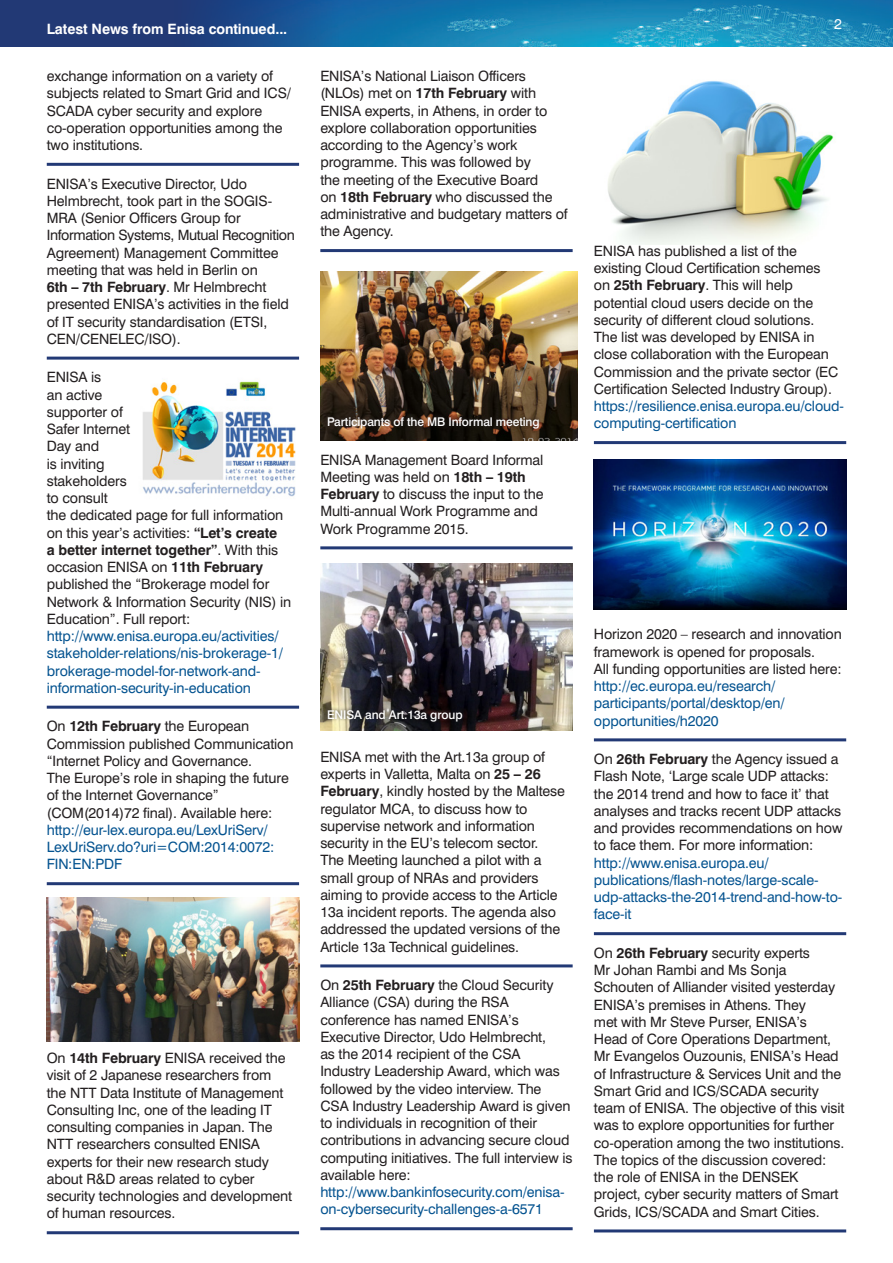
<style>
.page{position:relative;width:893px;height:1263px;background:#fff}
.page>*{position:absolute;margin:0;border:0;box-sizing:border-box;transform-origin:0 0}
.News_with_lines{font:14.25px/17.2px "Swiss 721 BT";letter-spacing:-.01em;color:#231f20}
.t1{font:700 14.25px "Swiss 721 BT";letter-spacing:-.005em;color:#fff}
.t2{font:14.25px "Swiss 721 BT";color:#fff}
.News_with_lines-2{font:500 12px "Swiss 721 BT";letter-spacing:-.01em;color:#fff}
.s1{font-weight:700}
.s2{color:#045390}
</style>
<div class="page">
<img style="left:475px;top:0;width:418px;height:47px">
<svg style="left:0;top:0;width:475px;height:47px;background:#1a508c"></svg>
<hr style="left:47px;top:163px;width:252px;height:3px;background:#223975">
<hr style="left:47px;top:357px;width:252px;height:3px;background:#223975">
<hr style="left:47px;top:706px;width:252px;height:3px;background:#223975">
<hr style="left:47px;top:882px;width:252px;height:3px;background:#223975">
<hr style="left:47px;top:1231px;width:252px;height:3px;background:#223975">
<hr style="left:320px;top:249px;width:253px;height:3px;background:#223975">
<hr style="left:320px;top:546px;width:253px;height:3px;background:#223975">
<hr style="left:320px;top:964px;width:253px;height:3px;background:#223975">
<hr style="left:320px;top:1227px;width:253px;height:3px;background:#223975">
<hr style="left:594px;top:441px;width:252px;height:3px;background:#223975">
<hr style="left:594px;top:738px;width:252px;height:3px;background:#223975">
<hr style="left:594px;top:932px;width:252px;height:3px;background:#223975">
<hr style="left:594px;top:1229px;width:252px;height:3px;background:#223975">
<img style="left:142px;top:381px;width:154px;height:116px">
<img style="left:47px;top:897px;width:252px;height:144px">
<img style="left:320px;top:271px;width:258px;height:169px">
<img style="left:320px;top:563px;width:253px;height:168px">
<div style="left:324px;top:413px;width:218px;height:19px;background:#231f20;opacity:.75"></div>
<div style="left:324px;top:706px;width:141px;height:18px;background:#231f20;opacity:.75"></div>
<img style="left:608px;top:81px;width:226px;height:164px">
<img style="left:594px;top:459px;width:252px;height:150px">
<p class="t1" style="left:47px;top:20px;width:242px">Latest News from Enisa continued...</p>
<p class="News_with_lines" style="left:47px;top:67px;width:246px">exchange information on a variety of subjects related to Smart Grid and ICS/ SCADA cyber security and explore co-operation opportunities among the two institutions.</p>
<p class="News_with_lines" style="left:47px;top:175px;width:250px">ENISA’s Executive Director, Udo Helmbrecht, took part in the SOGIS-MRA (Senior Officers Group for Information Systems, Mutual Recognition Agreement) Management Committee meeting that was held in Berlin on<br><span class="s1">6th – 7th February</span>. Mr Helmbrecht presented ENISA’s activities in the field of IT security standardisation (ETSI, CEN/CENELEC/ISO).</p>
<p class="News_with_lines" style="left:47px;top:369px;width:246px">ENISA is<br>an active<br>supporter of<br>Safer Internet<br>Day and<br>is inviting<br>stakeholders<br>to consult<br>the dedicated page for full information on this year’s activities: <span class="s1">“Let’s create<br>a better internet together”</span>. With this occasion ENISA on <span class="s1">11th February </span>published the “Brokerage model for<br>Network &amp; Information Security (NIS) in<br>Education”. Full report: <span class="s2">http://www.enisa.europa.eu/activities/ stakeholder-relations/nis-brokerage-1/ brokerage-model-for-network-and&shy;information-security-in-education</span></p>
<p class="News_with_lines" style="left:47px;top:718px;width:248px">On <span class="s1">12th February</span> the European Commission published Communication “Internet Policy and Governance.<br>The Europe’s role in shaping the future of the Internet Governance” (COM(2014)72 final). Available here: <span class="s2">http://eur-lex.europa.eu/LexUriServ/ LexUriServ.do?uri=COM:2014:0072:<br>FIN:EN:PDF</span></p>
<p class="News_with_lines" style="left:47px;top:1049px;width:247px">On <span class="s1">14th February</span> ENISA received the visit of 2 Japanese researchers from the NTT Data Institute of Management Consulting Inc, one of the leading IT consulting companies in Japan. The NTT researchers consulted ENISA experts for their new research study about R&amp;D areas related to cyber security technologies and development of human resources.</p>
<p class="News_with_lines" style="left:320px;top:67px;width:249px">ENISA’s National Liaison Officers (NLOs) met on <span class="s1">17th February</span> with<br>ENISA experts, in Athens, in order to explore collaboration opportunities according to the Agency’s work programme. This was followed by<br>the meeting of the Executive Board<br>on <span class="s1">18th February</span> who discussed the administrative and budgetary matters of the Agency.</p>
<p class="News_with_lines-2" style="left:327px;top:414px;width:214px">Participants of the MB Informal meeting</p>
<p class="News_with_lines" style="left:320px;top:451px;width:225px">ENISA Management Board Informal<br>Meeting was held on <span class="s1">18th – 19th<br>February</span> to discuss the input to the<br>Multi-annual Work Programme and<br>Work Programme 2015.</p>
<p class="t2" style="left:834px;top:15px;width:9px">2</p>
<p class="News_with_lines" style="left:594px;top:242px;width:250px">ENISA has published a list of the existing Cloud Certification schemes<br>on <span class="s1">25th February</span>. This will help potential cloud users decide on the security of different cloud solutions.<br>The list was developed by ENISA in close collaboration with the European Commission and the private sector (EC Certification Selected Industry Group). <span class="s2">https://resilience.enisa.europa.eu/cloud&shy;computing-certification</span></p>
<p class="News_with_lines-2" style="left:327px;top:707px;width:137px">ENISA and Art.13a group</p>
<p class="News_with_lines" style="left:320px;top:748px;width:246px">ENISA met with the Art.13a group of experts in Valletta, Malta on <span class="s1">25 – 26<br>February</span>, kindly hosted by the Maltese regulator MCA, to discuss how to supervise network and information security in the EU’s telecom sector.<br>The Meeting launched a pilot with a small group of NRAs and providers aiming to provide access to the Article 13a incident reports. The agenda also addressed the updated versions of the Article 13a Technical guidelines.</p>
<p class="News_with_lines" style="left:320px;top:976px;width:254px">On <span class="s1">25th February</span> the Cloud Security Alliance (CSA) during the RSA conference has named ENISA’s Executive Director, Udo Helmbrecht,<br>as the 2014 recipient of the CSA Industry Leadership Award, which was followed by the video interview. The CSA Industry Leadership Award is given to individuals in recognition of their contributions in advancing secure cloud computing initiatives. The full interview is available here: <span class="s2">http://www.bankinfosecurity.com/enisa&shy;on-cybersecurity-challenges-a-6571</span></p>
<p class="News_with_lines" style="left:594px;top:625px;width:249px">Horizon 2020 – research and innovation framework is opened for proposals.<br>All funding opportunities are listed here: <span class="s2">http://ec.europa.eu/research/ participants/portal/desktop/en/ opportunities/h2020</span></p>
<p class="News_with_lines" style="left:594px;top:750px;width:250px">On <span class="s1">26th February</span> the Agency issued a Flash Note, ‘Large scale UDP attacks: the 2014 trend and how to face it’ that analyses and tracks recent UDP attacks and provides recommendations on how to face them. For more information: <span class="s2">http://www.enisa.europa.eu/ publications/flash-notes/large-scale&shy;udp-attacks-the-2014-trend-and-how-to&shy;face-it</span></p>
<p class="News_with_lines" style="left:594px;top:944px;width:252px">On <span class="s1">26th February</span> security experts<br>Mr Johan Rambi and Ms Sonja Schouten of Alliander visited yesterday ENISA’s premises in Athens. They<br>met with Mr Steve Purser, ENISA’s<br>Head of Core Operations Department, Mr Evangelos Ouzounis, ENISA’s Head of Infrastructure &amp; Services Unit and the Smart Grid and ICS/SCADA security team of ENISA. The objective of this visit was to explore opportunities for further co-operation among the two institutions.<br>The topics of the discussion covered: the role of ENISA in the DENSEK project, cyber security matters of Smart Grids, ICS/SCADA and Smart Cities.</p>
</div>
